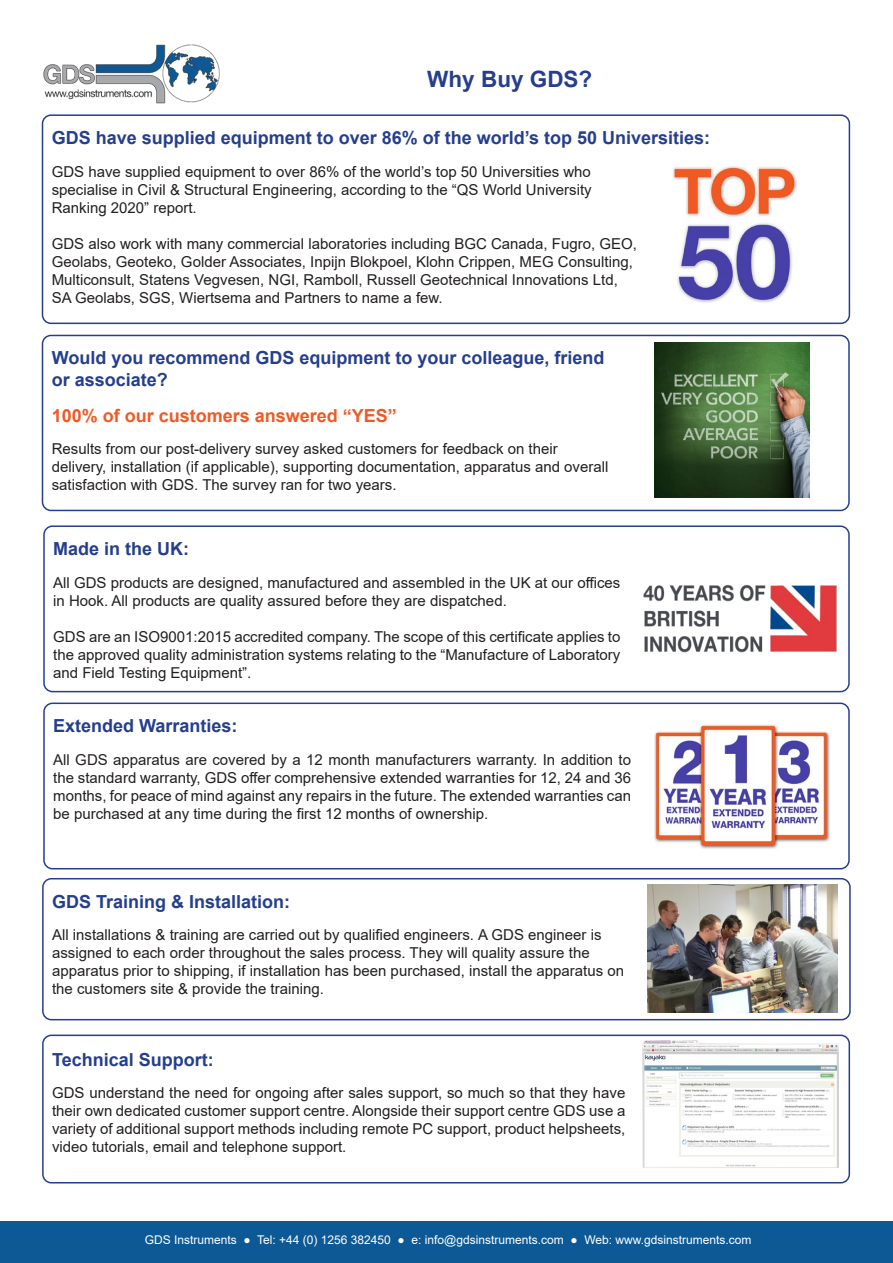
<style>
.page{position:relative;width:893px;height:1263px;background:#fff}
.page>*{position:absolute;margin:0;border:0;box-sizing:border-box;transform-origin:0 0}
.t1{font:700 22.5px "Arial";color:#253f8e}
.t2{font:700 18px/21.6px "Arial";color:#253f8e}
.t3{font:700 18px "Arial";color:#f15924}
.t4{font:15px/18px "Arial";color:#231f20}
.t5{font:12px "Arial";color:#fff}
</style>
<div class="page">
<div style="left:0;top:1221px;width:893px;height:42px;background:#0d5995"></div>
<img style="left:43px;top:44px;width:177px;height:60px">
<div style="left:43px;top:525px;width:807px;height:167px;border:2px solid #253f8e;border-radius:9px"></div>
<div style="left:42px;top:1034px;width:808px;height:149px;border:2px solid #253f8e;border-radius:9px"></div>
<img style="left:643px;top:584px;width:194px;height:69px">
<div style="left:42px;top:114px;width:808px;height:210px;border:2px solid #253f8e;border-radius:9px"></div>
<div style="left:42px;top:335px;width:808px;height:176px;border:2px solid #253f8e;border-radius:9px"></div>
<img style="left:673px;top:166px;width:124px;height:137px">
<img style="left:654px;top:342px;width:156px;height:155px">
<div style="left:42px;top:878px;width:809px;height:142px;border:2px solid #253f8e;border-radius:9px"></div>
<img style="left:642px;top:1040px;width:196px;height:127px">
<img style="left:648px;top:885px;width:190px;height:128px">
<div style="left:43px;top:702px;width:807px;height:167px;border:2px solid #253f8e;border-radius:9px"></div>
<img style="left:654px;top:724px;width:176px;height:125px">
<p class="t1" style="left:427px;top:64px;width:167px">Why Buy GDS?</p>
<p class="t2" style="left:52px;top:127px;width:660px">GDS have supplied equipment to over 86% of the world’s top 50 Universities:</p>
<p class="t4" style="left:52px;top:162px;width:541px;text-align:justify">GDS have supplied equipment to over 86% of the world’s top 50 Universities who specialise in Civil &amp; Structural Engineering, according to the “QS World University Ranking 2020” report.</p>
<p class="t4" style="left:52px;top:234px;width:587px">GDS also work with many commercial laboratories including BGC Canada, Fugro, GEO, Geolabs, Geoteko, Golder Associates, Inpijn Blokpoel, Klohn Crippen, MEG Consulting, Multiconsult, Statens Vegvesen, NGI, Ramboll, Russell Geotechnical Innovations Ltd, SA Geolabs, SGS, Wiertsema and Partners to name a few.</p>
<p class="t2" style="left:52px;top:347px;width:554px">Would you recommend GDS equipment to your colleague, friend or associate?</p>
<p class="t3" style="left:52px;top:403px;width:347px">100% of our customers answered “YES”</p>
<p class="t4" style="left:52px;top:440px;width:558px">Results from our post-delivery survey asked customers for feedback on their delivery, installation (if applicable), supporting documentation, apparatus and overall satisfaction with GDS. The survey ran for two years.</p>
<p class="t2" style="left:53px;top:538px;width:138px">Made in the UK:</p>
<p class="t4" style="left:53px;top:573px;width:569px">All GDS products are designed, manufactured and assembled in the UK at our offices in Hook. All products are quality assured before they are dispatched.</p>
<p class="t4" style="left:53px;top:627px;width:569px;text-align:justify">GDS are an ISO9001:2015 accredited company. The scope of this certificate applies to the approved quality administration systems relating to the “Manufacture of Laboratory and Field Testing Equipment”.</p>
<p class="t2" style="left:53px;top:715px;width:186px">Extended Warranties:</p>
<p class="t4" style="left:53px;top:750px;width:579px;text-align:justify">All GDS apparatus are covered by a 12 month manufacturers warranty. In addition to the standard warranty, GDS offer comprehensive extended warranties for 12, 24 and 36 months, for peace of mind against any repairs in the future. The extended warranties can be purchased at any time during the first 12 months of ownership.</p>
<p class="t2" style="left:52px;top:891px;width:240px">GDS Training &amp; Installation:</p>
<p class="t4" style="left:52px;top:926px;width:573px">All installations &amp; training are carried out by qualified engineers. A GDS engineer is assigned to each order throughout the sales process. They will quality assure the apparatus prior to shipping, if installation has been purchased, install the apparatus on the customers site &amp; provide the training.</p>
<p class="t2" style="left:52px;top:1049px;width:163px">Technical Support:</p>
<p class="t4" style="left:52px;top:1084px;width:575px;text-align:justify">GDS understand the need for ongoing after sales support, so much so that they have their own dedicated customer support centre. Alongside their support centre GDS use a variety of additional support methods including remote PC support, product helpsheets, video tutorials, email and telephone support.</p>
<p class="t5" style="left:145px;top:1232px;width:608px">GDS Instruments ● Tel: +44 (0) 1256 382450 ● e: info@gdsinstruments.com ● Web: www.gdsinstruments.com</p>
</div>
